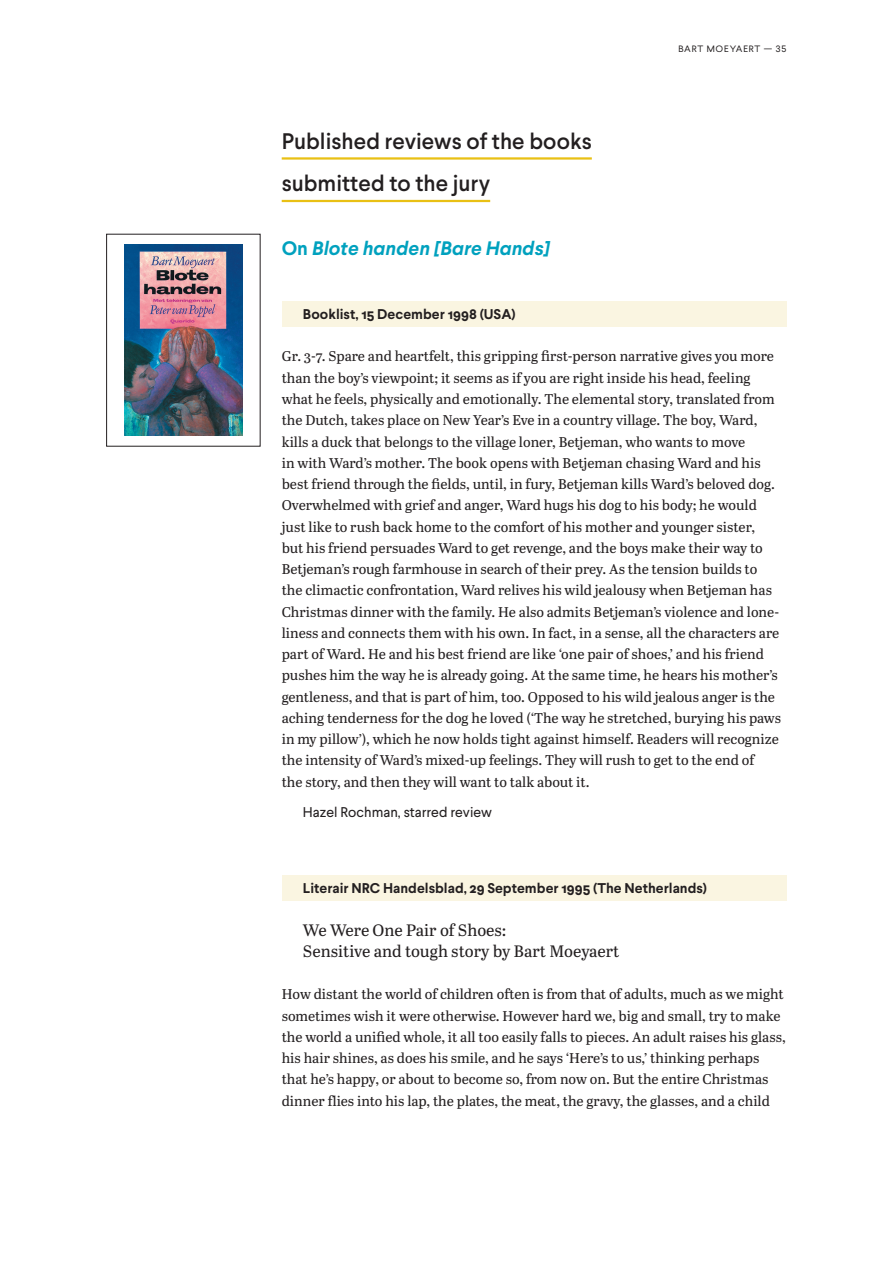
<style>
.page{position:relative;width:893px;height:1263px;background:#fff}
.page>*{position:absolute;margin:0;border:0;box-sizing:border-box;transform-origin:0 0}
.t1{font:500 22.5px/42.5px "Larsseit";color:#231f20}
.t2{font:italic 700 19.5px "Larsseit";color:#00a1be}
.t3{font:16.5px/21.3px "Abril Text";color:#231f20}
.t4{font:14.1px/21.3px "Abril Text";color:#231f20}
.t5{font:700 14.1px "Larsseit";color:#231f20}
.t6{font:14.1px "Larsseit";color:#231f20}
.t7{font:300 12px "Larsseit";letter-spacing:.04em;color:#231f20}
.s1{font-style:normal}
</style>
<div class="page">
<hr style="left:282px;top:157px;width:310px;height:3px;background:#e9c014">
<hr style="left:282px;top:200px;width:208px;height:2px;background:#e9c014">
<div style="left:282px;top:302px;width:505px;height:25px;background:#faf5e1"></div>
<div style="left:282px;top:876px;width:505px;height:25px;background:#faf5e1"></div>
<img style="left:124px;top:244px;width:118px;height:192px">
<h1 class="t1" style="left:282px;top:120px;width:312px">Published reviews of the books submitted to the jury</h1>
<h2 class="t2" style="left:282px;top:236px;width:270px"><span class="s1">On</span> Blote handen [Bare Hands]</h2>
<p class="t7" style="left:678px;top:40px;width:110px">Bart Moeyaert — 35</p>
<p class="t5" style="left:303px;top:305px;width:214px">Booklist, 15 December 1998 (USA)</p>
<p class="t4" style="left:282px;top:345px;width:501px">Gr. 3-7. Spare and heartfelt, this gripping first-person narrative gives you more than the boy’s viewpoint; it seems as if you are right inside his head, feeling what he feels, physically and emotionally. The elemental story, translated from the Dutch, takes place on New Year’s Eve in a country village. The boy, Ward, kills a duck that belongs to the village loner, Betjeman, who wants to move<br>in with Ward’s mother. The book opens with Betjeman chasing Ward and his best friend through the fields, until, in fury, Betjeman kills Ward’s beloved dog.<br>Overwhelmed with grief and anger, Ward hugs his dog to his body; he would just like to rush back home to the comfort of his mother and younger sister,<br>but his friend persuades Ward to get revenge, and the boys make their way to Betjeman’s rough farmhouse in search of their prey. As the tension builds to the climactic confrontation, Ward relives his wild jealousy when Betjeman has Christmas dinner with the family. He also admits Betjeman’s violence and lone&shy;liness and connects them with his own. In fact, in a sense, all the characters are part of Ward. He and his best friend are like ‘one pair of shoes,’ and his friend pushes him the way he is already going. At the same time, he hears his mother’s gentleness, and that is part of him, too. Opposed to his wild jealous anger is the aching tenderness for the dog he loved (‘The way he stretched, burying his paws in my pillow’), which he now holds tight against himself. Readers will recognize the intensity of Ward’s mixed-up feelings. They will rush to get to the end of<br>the story, and then they will want to talk about it.</p>
<p class="t6" style="left:303px;top:803px;width:191px">Hazel Rochman, starred review</p>
<p class="t5" style="left:303px;top:879px;width:406px">Literair NRC Handelsblad, 29 September 1995 (The Netherlands)</p>
<p class="t3" style="left:303px;top:918px;width:318px">We Were One Pair of Shoes:<br>Sensitive and tough story by Bart Moeyaert</p>
<p class="t4" style="left:282px;top:983px;width:506px">How distant the world of children often is from that of adults, much as we might sometimes wish it were otherwise. However hard we, big and small, try to make the world a unified whole, it all too easily falls to pieces. An adult raises his glass, his hair shines, as does his smile, and he says ‘Here’s to us,’ thinking perhaps that he’s happy, or about to become so, from now on. But the entire Christmas dinner flies into his lap, the plates, the meat, the gravy, the glasses, and a child</p>
</div>
